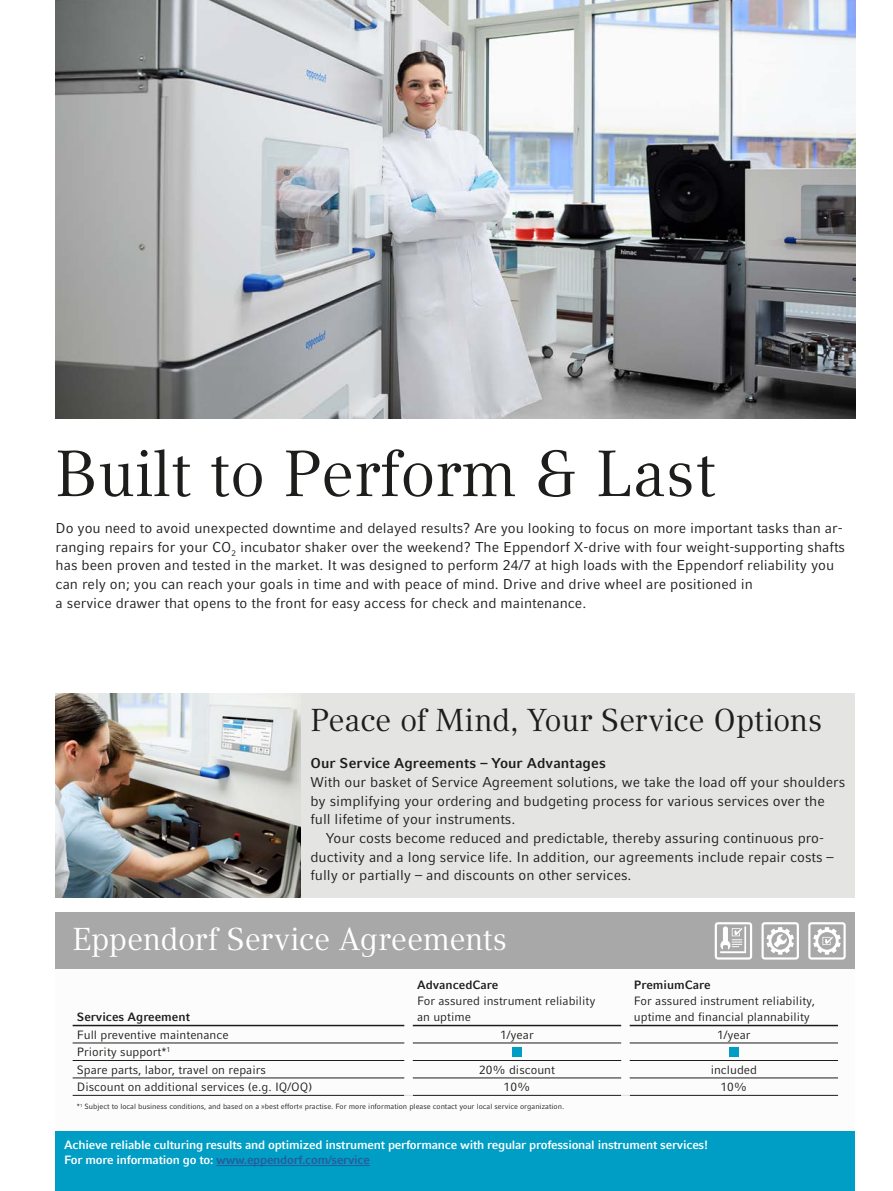
<style>
.page{position:relative;width:893px;height:1191px;background:#fff}
.page>*{position:absolute;margin:0;border:0;box-sizing:border-box;transform-origin:0 0}
._01_Headline_2_34pt{font:64.5px "Compatil Textfor Eppendorf";color:#1d1d1b}
._01_Headline_3_21pt{font:31.5px "Compatil Textfor Eppendorf";letter-spacing:-.015em;color:#1d1d1b}
._01_Headline_3_21pt-2{font:31.5px "Compatil Textfor Eppendorf";letter-spacing:-.015em;color:#fff}
._03_Body_Copy_no_pi_9_5pt{font:14.25px/18.8px "Compatil Factfor Eppendorf";color:#1d1d1b}
._03_Body_Copy_pi_9_5pt{font:14.25px/18.8px "Compatil Factfor Eppendorf";color:#1d1d1b}
._03_Subtitle_9_5pt{font:700 14.25px "Compatil Factfor Eppendorf";letter-spacing:.005em;color:#1d1d1b}
._03_Table_Header_8pt{font:700 12px/15px "Compatil Factfor Eppendorf";letter-spacing:-.02em;color:#fff}
._03_Table_Content_8pt{font:12px "Compatil Factfor Eppendorf";color:#1d1d1b}
._03_Table_Header_8pt-2{font:12px/16px "Compatil Factfor Eppendorf";color:#1d1d1b}
._03_Table_Header_8pt-3{font:700 12px "Compatil Factfor Eppendorf";color:#1d1d1b}
._03_Table_Content_8pt-2{font:7.5px "Compatil Factfor Eppendorf";color:#1d1d1b}
.s1{color:#275b9c}
</style>
<div class="page">
<img style="left:56px;top:0;width:799px;height:419px">
<img style="left:56px;top:693px;width:246px;height:204px">
<div style="left:56px;top:912px;width:799px;height:57px;background:#a8a8a8"></div>
<svg style="left:808px;top:922px;width:38px;height:37px"></svg>
<svg style="left:761px;top:922px;width:38px;height:37px"></svg>
<svg style="left:715px;top:922px;width:37px;height:37px"></svg>
<div style="left:302px;top:693px;width:553px;height:204px;background:#e4e4e3"></div>
<hr style="left:73px;top:1024px;width:331px;height:2px;background:#1d1d1b">
<hr style="left:73px;top:1042px;width:331px;height:1px;background:#1d1d1b">
<hr style="left:73px;top:1060px;width:331px;height:1px;background:#1d1d1b">
<hr style="left:73px;top:1077px;width:331px;height:1px;background:#1d1d1b">
<hr style="left:73px;top:1095px;width:331px;height:1px;background:#1d1d1b">
<hr style="left:413px;top:1024px;width:208px;height:2px;background:#1d1d1b">
<hr style="left:413px;top:1042px;width:208px;height:1px;background:#1d1d1b">
<hr style="left:413px;top:1060px;width:208px;height:1px;background:#1d1d1b">
<hr style="left:413px;top:1077px;width:208px;height:1px;background:#1d1d1b">
<hr style="left:413px;top:1095px;width:208px;height:1px;background:#1d1d1b">
<hr style="left:630px;top:1024px;width:208px;height:2px;background:#1d1d1b">
<hr style="left:630px;top:1042px;width:208px;height:1px;background:#1d1d1b">
<hr style="left:630px;top:1060px;width:208px;height:1px;background:#1d1d1b">
<hr style="left:630px;top:1077px;width:208px;height:1px;background:#1d1d1b">
<hr style="left:630px;top:1095px;width:208px;height:1px;background:#1d1d1b">
<div style="left:512px;top:1047px;width:9px;height:9px;background:#009dc5"></div>
<div style="left:729px;top:1047px;width:9px;height:9px;background:#009dc5"></div>
<div style="left:56px;top:1131px;width:799px;height:60px;background:#009dc5"></div>
<hr style="left:216px;top:1165px;width:154px;height:1px;background:#275b9c">
<p class="_01_Headline_2_34pt" style="left:55px;top:436px;width:662px">Built to Perform &amp; Last</p>
<p class="_03_Body_Copy_no_pi_9_5pt" style="left:56px;top:518px;width:791px">Do you need to avoid unexpected downtime and delayed results? Are you looking to focus on more important tasks than ar&shy;ranging repairs for your CO<sub>2</sub> incubator shaker over the weekend? The Eppendorf X-drive with four weight-supporting shafts has been proven and tested in the market. It was designed to perform 24/7 at high loads with the Eppendorf reliability you can rely on; you can reach your goals in time and with peace of mind. Drive and drive wheel are positioned in</p>
<p class="_03_Body_Copy_no_pi_9_5pt" style="left:56px;top:593px;width:532px">a service drawer that opens to the front for easy access for check and maintenance.</p>
<p class="_01_Headline_3_21pt" style="left:310px;top:701px;width:513px">Peace of Mind, Your Service Options</p>
<p class="_03_Subtitle_9_5pt" style="left:310px;top:755px;width:297px">Our Service Agreements – Your Advantages</p>
<p class="_03_Body_Copy_no_pi_9_5pt" style="left:310px;top:772px;width:536px">With our basket of Service Agreement solutions, we take the load off your shoulders by simplifying your ordering and budgeting process for various services over the full lifetime of your instruments.</p>
<p class="_03_Body_Copy_pi_9_5pt" style="left:310px;top:828px;width:525px;text-indent:15px">Your costs become reduced and predictable, thereby assuring continuous pro&shy;ductivity and a long service life. In addition, our agreements include repair costs – fully or partially – and discounts on other services.</p>
<p class="_01_Headline_3_21pt-2" style="left:73px;top:921px;width:436px">Eppendorf Service Agreements</p>
<p class="_03_Table_Header_8pt-3" style="left:77px;top:1010px;width:115px">Services Agreement</p>
<p class="_03_Table_Header_8pt-3" style="left:417px;top:978px;width:83px">AdvancedCare</p>
<p class="_03_Table_Header_8pt-2" style="left:417px;top:993px;width:180px">For assured instrument reliability an uptime</p>
<p class="_03_Table_Header_8pt-3" style="left:634px;top:978px;width:78px">PremiumCare</p>
<p class="_03_Table_Header_8pt-2" style="left:634px;top:993px;width:183px">For assured instrument reliability, uptime and financial plannability</p>
<p class="_03_Table_Content_8pt" style="left:77px;top:1027px;width:153px">Full preventive maintenance</p>
<p class="_03_Table_Content_8pt" style="left:500px;top:1027px;width:35px">1/year</p>
<p class="_03_Table_Content_8pt" style="left:717px;top:1027px;width:35px">1/year</p>
<p class="_03_Table_Content_8pt" style="left:77px;top:1045px;width:95px">Priority support*<sup>1</sup></p>
<p class="_03_Table_Content_8pt" style="left:77px;top:1062px;width:191px">Spare parts, labor, travel on repairs</p>
<p class="_03_Table_Content_8pt" style="left:479px;top:1062px;width:77px">20% discount</p>
<p class="_03_Table_Content_8pt" style="left:711px;top:1062px;width:48px">included</p>
<p class="_03_Table_Content_8pt" style="left:77px;top:1080px;width:237px">Discount on additional services (e.g. IQ/OQ)</p>
<p class="_03_Table_Content_8pt" style="left:504px;top:1080px;width:28px">10%</p>
<p class="_03_Table_Content_8pt" style="left:720px;top:1080px;width:28px">10%</p>
<p class="_03_Table_Content_8pt-2" style="left:77px;top:1102px;width:489px">*<sup>1</sup> Subject to local business conditions, and based on a »best effort« practise. For more information please contact your local service organization.</p>
<p class="_03_Table_Header_8pt" style="left:64px;top:1137px;width:645px">Achieve reliable culturing results and optimized instrument performance with regular professional instrument services!<br>For more information go to: <span class="s1">www.eppendorf.com/service</span></p>
</div>
